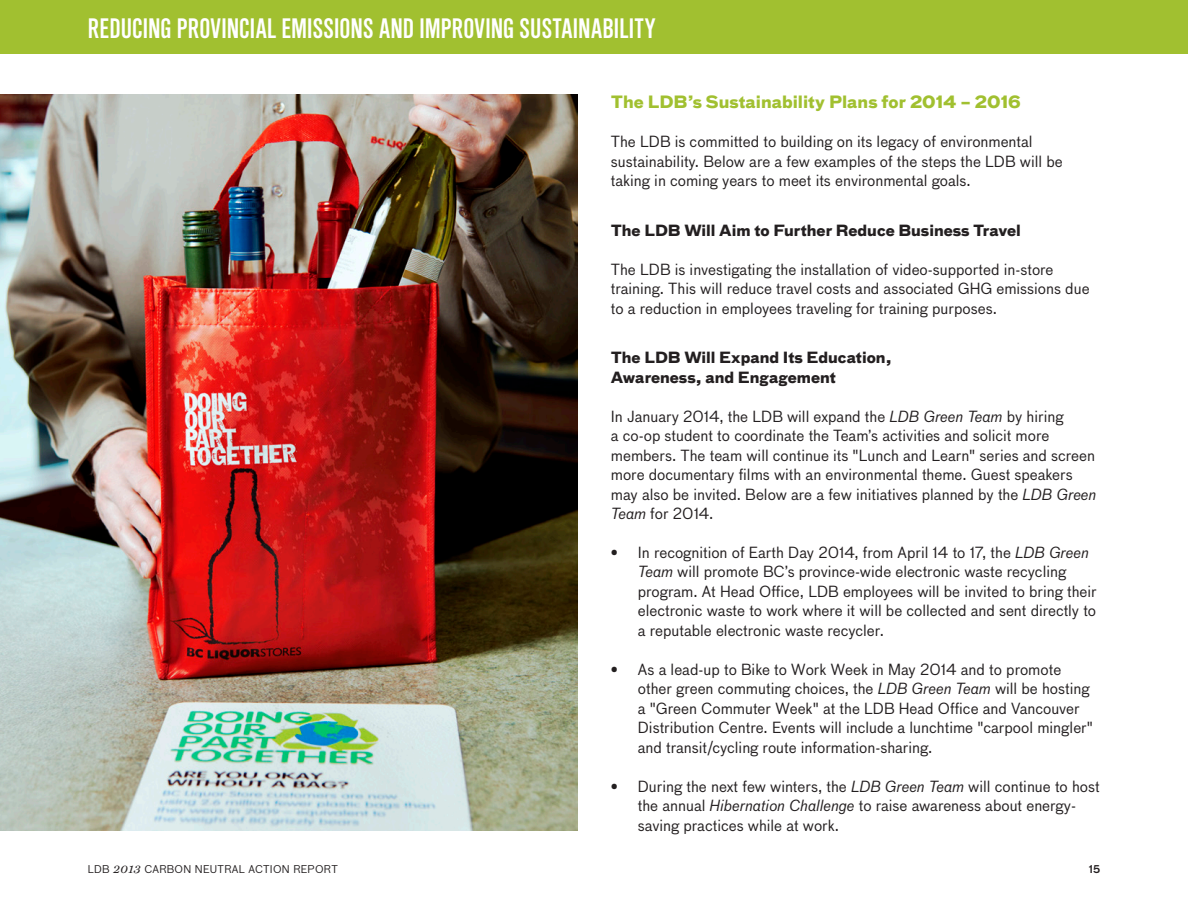
<style>
.page{position:relative;width:1188px;height:918px;background:#fff}
.page>*{position:absolute;margin:0;border:0;box-sizing:border-box;transform-origin:0 0}
.t1{font:27px "Alpin Gothic CG No 2";letter-spacing:.005em;color:#fff}
.t2{font:700 16.5px "Bau LF";color:#a1c030}
.t3{font:15px/19.5px "Bau LF";color:#231f20}
.t4{font:700 15px/19.5px "Bau LF";color:#231f20}
.t5{font:10.5px "Bau LF";letter-spacing:.03em;color:#231f20}
.t6{font:500 10.5px "Bau LF";color:#231f20}
.s1{font-family:"Miller Text";font-style:italic;font-size:12px}
.s2{font-style:italic}
</style>
<div class="page">
<div style="left:0;top:0;width:1188px;height:54px;background:#a1c030"></div>
<img style="left:0;top:94px;width:577px;height:736px">
<h1 class="t1" style="left:88px;top:13px;width:569px">REDUCING PROVINCIAL EMISSIONS AND IMPROVING SUSTAINABILITY</h1>
<h1 class="t1" style="left:88px;top:13px;width:189px">MEASURED ACTIVIT ES</h1>
<p class="t5" style="left:88px;top:863px;width:252px">LDB <span class="s1">2013</span> CARBON NEUTRAL ACTION REPORT</p>
<p class="t2" style="left:611px;top:91px;width:411px">The LDB’s Sustainability Plans for 2014 – 2016</p>
<p class="t3" style="left:611px;top:132px;width:453px">The LDB is committed to building on its legacy of environmental sustainability. Below are a few examples of the steps the LDB will be taking in coming years to meet its environmental goals.</p>
<p class="t4" style="left:611px;top:220px;width:412px">The LDB Will Aim to Further Reduce Business Travel</p>
<p class="t3" style="left:611px;top:259px;width:480px">The LDB is investigating the installation of video-supported in-store training. This will reduce travel costs and associated GHG emissions due to a reduction in employees traveling for training purposes.</p>
<p class="t4" style="left:611px;top:347px;width:282px">The LDB Will Expand Its Education,<br>Awareness, and Engagement</p>
<p class="t3" style="left:611px;top:406px;width:487px">In January 2014, the LDB will expand the <span class="s2">LDB Green Team</span> by hiring<br>a co-op student to coordinate the Team’s activities and solicit more members. The team will continue its "Lunch and Learn" series and screen more documentary films with an environmental theme. Guest speakers may also be invited. Below are a few initiatives planned by the <span class="s2">LDB Green Team</span> for 2014.</p>
<p class="t3" style="left:638px;top:543px;width:460px;text-indent:-27px">• In recognition of Earth Day 2014, from April 14 to 17, the <span class="s2">LDB Green Team</span> will promote BC’s province-wide electronic waste recycling program. At Head Office, LDB employees will be invited to bring their electronic waste to work where it will be collected and sent directly to a reputable electronic waste recycler.</p>
<p class="t3" style="left:638px;top:660px;width:457px;text-indent:-27px">• As a lead-up to Bike to Work Week in May 2014 and to promote other green commuting choices, the <span class="s2">LDB Green Team</span> will be hosting a "Green Commuter Week" at the LDB Head Office and Vancouver Distribution Centre. Events will include a lunchtime "carpool mingler" and transit/cycling route information-sharing.</p>
<p class="t3" style="left:638px;top:777px;width:463px;text-indent:-27px">• During the next few winters, the <span class="s2">LDB Green Team</span> will continue to host the annual <span class="s2">Hibernation Challenge</span> to raise awareness about energy&shy;saving practices while at work.</p>
<p class="t6" style="left:1089px;top:863px;width:13px">15</p>
</div>
